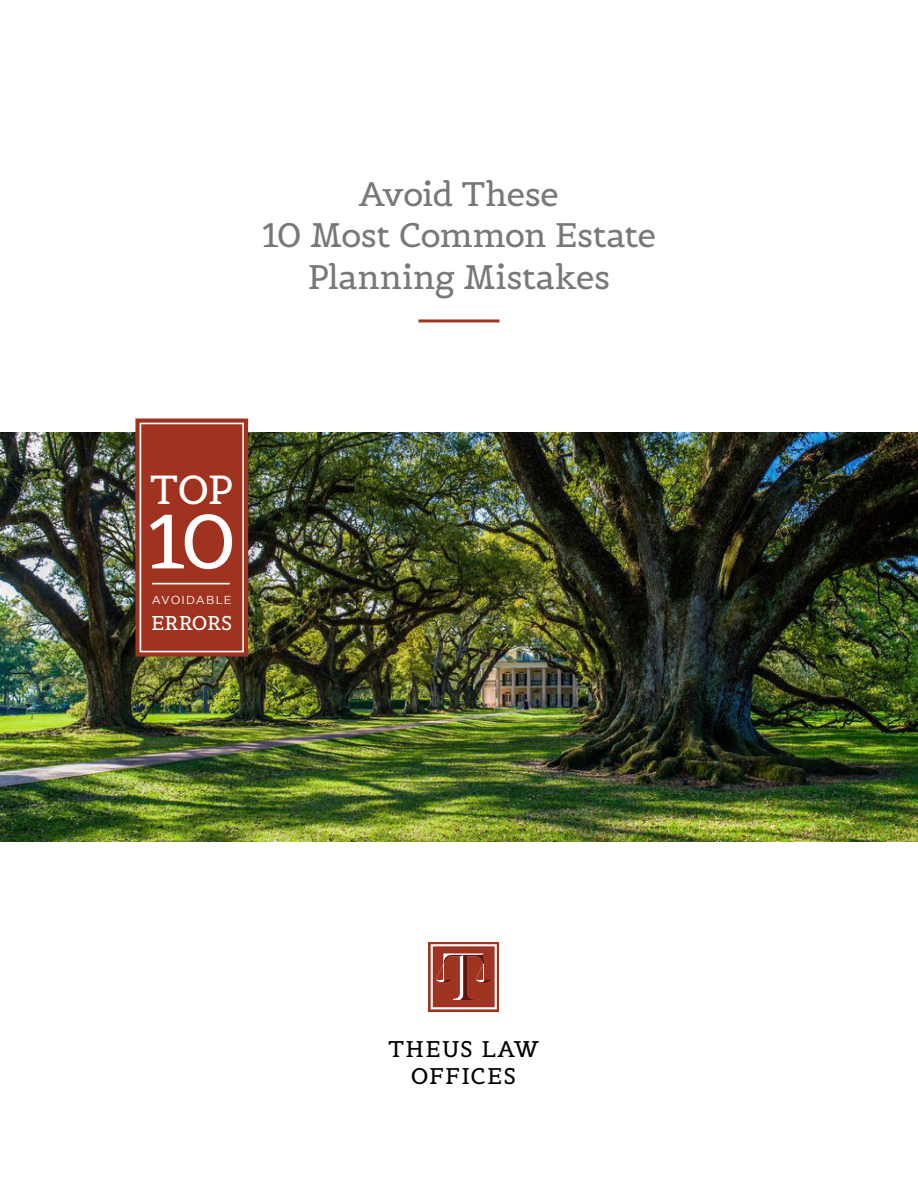
<style>
.page{position:relative;width:918px;height:1188px;background:#fff}
.page>*{position:absolute;margin:0;border:0;box-sizing:border-box;transform-origin:0 0}
.t1{font:75.9px "Belgrano";color:#fff}
.t2{font:40.2px "Belgrano";color:#fff}
.t3{font:33.75px/41.2px "Belgrano";letter-spacing:-.015em;color:#77787b;text-align:center}
.t4{font:22.5px/27px "Belgrano";letter-spacing:.06em;color:#000;text-align:center}
.t5{font:19.8px "Belgrano";letter-spacing:-.01em;color:#fff}
.t6{font:11.55px "Gotham";letter-spacing:.095em;color:#fff}
</style>
<div class="page">
<img style="left:0;top:432px;width:918px;height:410px">
<hr style="left:418px;top:319px;width:82px;height:3px;background:#a0331f">
<svg style="left:135px;top:419px;width:113px;height:237px;background:#a2402d"></svg>
<div style="left:140px;top:423px;width:104px;height:229px;background:#a0331f;border:2px solid #fff"></div>
<hr style="left:152px;top:583px;width:78px;height:1px;background:#fff">
<svg style="left:428px;top:942px;width:71px;height:69px"></svg>
<svg style="left:431px;top:944px;width:66px;height:65px;background:#ac5749"></svg>
<p class="t3" style="left:262px;top:174px;width:396px">Avoid These<br>10 Most Common Estate<br>Planning Mistakes</p>
<p class="t2" style="left:150px;top:464px;width:85px">TOP</p>
<h1 class="t1" style="left:147px;top:493px;width:91px">10</h1>
<p class="t6" style="left:152px;top:593px;width:81px">AVOIDABLE</p>
<p class="t5" style="left:151px;top:610px;width:83px">ERRORS</p>
<p class="t4" style="left:389px;top:1035px;width:152px">THEUS LAW<br>OFFICES</p>
</div>
